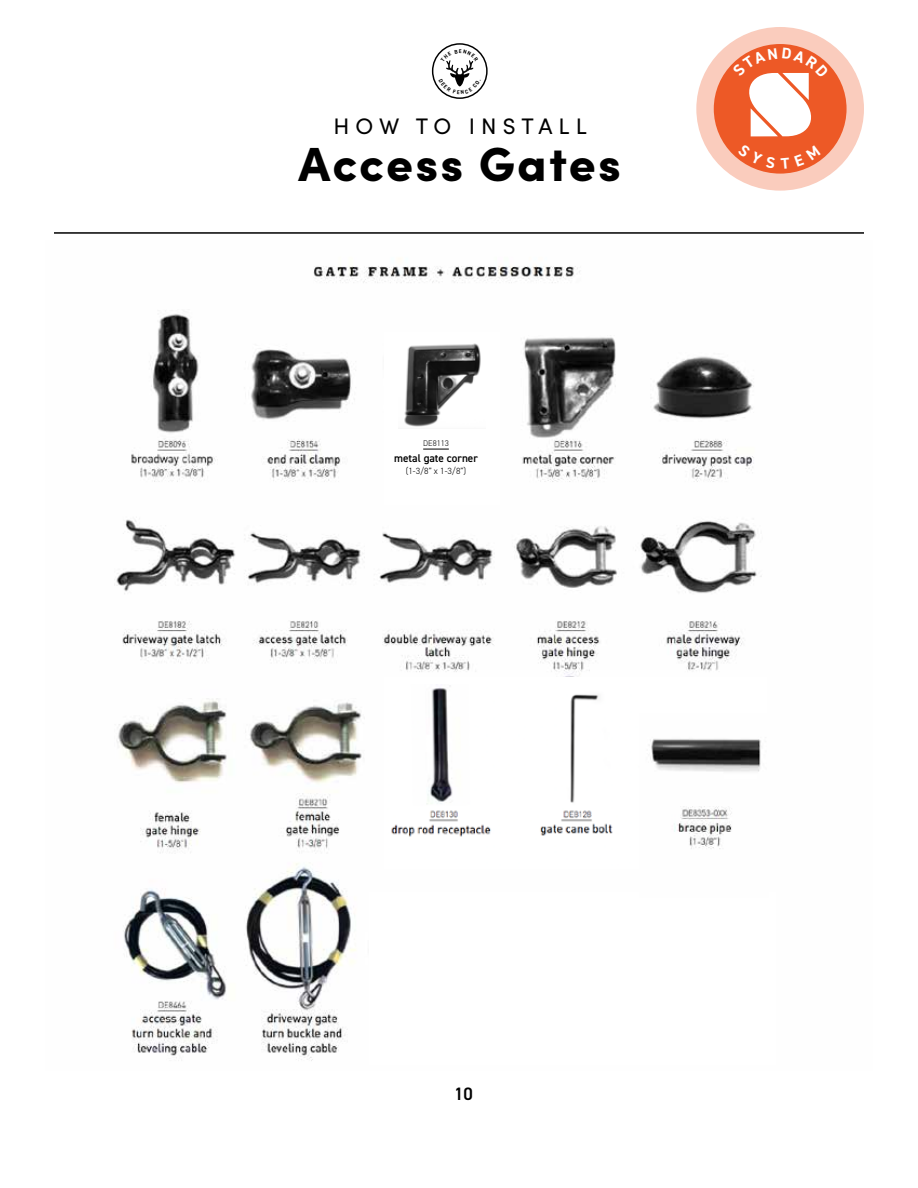
<style>
.page{position:relative;width:918px;height:1188px;background:#fff}
.page>*{position:absolute;margin:0;border:0;box-sizing:border-box;transform-origin:0 0}
.t1{font:900 48px "Sofia Pro";letter-spacing:.045em;color:#000}
.t2{font:22.5px "Sofia Pro";letter-spacing:.27em;color:#000}
.t3{font:600 18px "DIN2014";color:#000}
.t4{font:600 11.25px "DIN2014";color:#000}
.t5{font:300 9px "DIN2014";color:#000}
.t6{font:300 8.25px "DIN2014";color:#000}
</style>
<div class="page">
<div style="left:432px;top:43px;width:56px;height:56px;border:1px solid #000;border-radius:50%"></div>
<hr style="left:54px;top:232px;width:810px;height:2px;background:#000">
<img style="left:114px;top:266px;width:648px;height:795px">
<div style="left:384px;top:677px;width:383px;height:192px;background:#fff"></div>
<div style="left:369px;top:892px;width:407px;height:173px;background:#fff"></div>
<div style="left:384px;top:332px;width:116px;height:173px;background:#fff"></div>
<img style="left:404px;top:343px;width:77px;height:84px">
<img style="left:391px;top:685px;width:222px;height:152px">
<img style="left:639px;top:739px;width:123px;height:153px">
<svg style="left:423px;top:449px;width:26px;height:1px"></svg>
<div style="left:696px;top:27px;width:168px;height:164px;background:#faccbd;border-radius:50%"></div>
<div style="left:714px;top:44px;width:133px;height:130px;background:#ed5926;border-radius:50%"></div>
<svg style="left:439px;top:49px;width:42px;height:45px"></svg>
<svg style="left:737px;top:158px;width:84px;height:11px"></svg>
<svg style="left:732px;top:48px;width:97px;height:88px"></svg>
<h2 class="t2" style="left:333px;top:110px;width:255px">HOW TO INSTALL</h2>
<h1 class="t1" style="left:299px;top:126px;width:324px">Access Gates</h1>
<p class="t6" style="left:423px;top:438px;width:27px">DE8113</p>
<p class="t4" style="left:394px;top:450px;width:85px">metal gate corner</p>
<p class="t5" style="left:406px;top:466px;width:62px">(1-3/8” x 1-3/8”)</p>
<h3 class="t3" style="left:454px;top:1082px;width:20px">10</h3>
</div>
